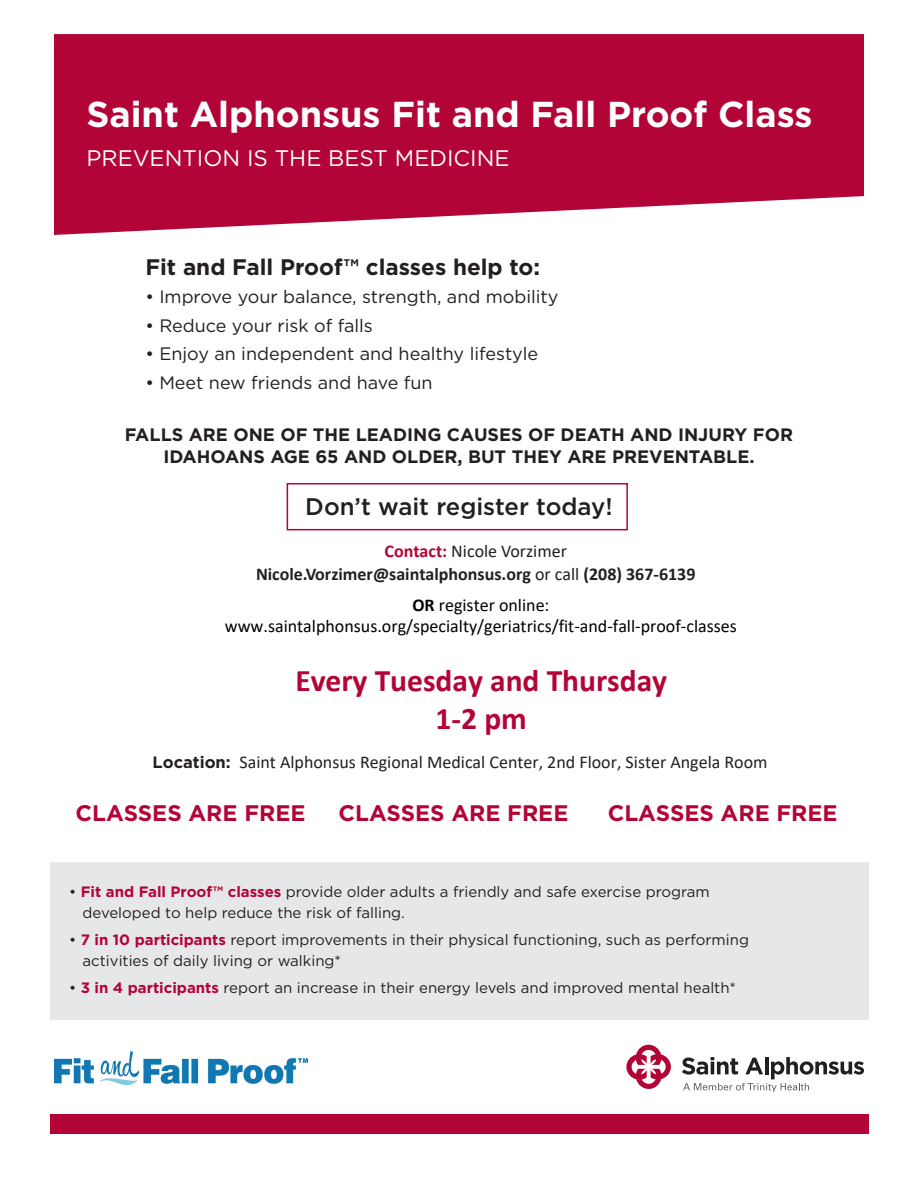
<style>
.page{position:relative;width:918px;height:1188px;background:#fff}
.page>*{position:absolute;margin:0;border:0;box-sizing:border-box;transform-origin:0 0}
.t1{font:700 36px "Gotham";color:#fff}
.t2{font:700 31.5px/38.2px "Calibri";color:#b30437;text-align:center}
.t3{font:500 24px "Gotham";color:#231f20}
.t4{font:700 22.5px "Gotham";color:#b30437}
.t5{font:700 22.5px "Gotham";color:#231f20}
.t6{font:22.5px "Gotham";color:#fff}
.t7{font:18px "Gotham";color:#231f20}
.t8{font:700 18px/21.6px "Gotham";color:#231f20;text-align:center}
.t9{font:18px/21.6px "Calibri";color:#000;text-align:center}
.t10{font:700 18px/23px "Calibri";color:#231f20;text-align:center}
.t11{font:18px "Calibri";color:#231f20}
.t12{font:15px/21px "Gotham";color:#231f20}
.s1{color:#b30437}
.s2{font-weight:400}
.s3{font-weight:700}
.s4{font-family:"Gotham";font-weight:700;font-size:16.5px}
.s5{font-weight:700;color:#b30437}
</style>
<div class="page">
<div style="left:50px;top:862px;width:818px;height:157px;background:#e6e7e9"></div>
<svg style="left:54px;top:34px;width:810px;height:201px;background:#ba1c4a"></svg>
<div style="left:50px;top:1115px;width:818px;height:19px;background:#b30437"></div>
<img style="left:54px;top:1052px;width:254px;height:32px">
<svg style="left:626px;top:1045px;width:45px;height:44px"></svg>
<svg style="left:682px;top:1057px;width:182px;height:35px"></svg>
<div style="left:287px;top:483px;width:341px;height:47px;border:2px solid #b30437"></div>
<p class="t1" style="left:86px;top:90px;width:728px">Saint Alphonsus Fit and Fall Proof Class</p>
<p class="t6" style="left:86px;top:143px;width:425px">PREVENTION IS THE BEST MEDICINE</p>
<p class="t5" style="left:145px;top:252px;width:396px">Fit and Fall Proof™ classes help to:</p>
<p class="t7" style="left:145px;top:285px;width:415px">• Improve your balance, strength, and mobility</p>
<p class="t7" style="left:145px;top:314px;width:229px">• Reduce your risk of falls</p>
<p class="t7" style="left:145px;top:342px;width:394px">• Enjoy an independent and healthy lifestyle</p>
<p class="t7" style="left:145px;top:371px;width:289px">• Meet new friends and have fun</p>
<p class="t8" style="left:125px;top:424px;width:670px">FALLS ARE ONE OF THE LEADING CAUSES OF DEATH AND INJURY FOR<br>IDAHOANS AGE 65 AND OLDER, BUT THEY ARE PREVENTABLE.</p>
<p class="t3" style="left:305px;top:491px;width:309px">Don’t wait register today!</p>
<p class="t10" style="left:256px;top:540px;width:441px"><span class="s1">Contact:</span> <span class="s2">Nicole Vorzimer<br></span>Nicole.Vorzimer@saintalphonsus.org <span class="s2">or call</span> (208) 367-6139</p>
<p class="t9" style="left:225px;top:594px;width:513px"><span class="s3">OR</span> register online: www.saintalphonsus.org/specialty/geriatrics/fit-and-fall-proof-classes</p>
<p class="t2" style="left:295px;top:661px;width:373px">Every Tuesday and Thursday<br>1-2 pm</p>
<p class="t11" style="left:153px;top:749px;width:617px"><span class="s4">Location:</span> Saint Alphonsus Regional Medical Center, 2nd Floor, Sister Angela Room</p>
<h3 class="t4" style="left:76px;top:798px;width:231px">CLASSES ARE FREE</h3>
<h3 class="t4" style="left:339px;top:798px;width:231px">CLASSES ARE FREE</h3>
<p class="t4" style="left:608px;top:798px;width:231px">CLASSES ARE FREE</p>
<p class="t12" style="left:83px;top:881px;width:629px;text-indent:-14px">• <span class="s5">Fit and Fall Proof™ classes</span> provide older adults a friendly and safe exercise program developed to help reduce the risk of falling.</p>
<p class="t12" style="left:83px;top:929px;width:668px;text-indent:-14px">• <span class="s5">7 in 10 participants</span> report improvements in their physical functioning, such as performing activities of daily living or walking*</p>
<p class="t12" style="left:69px;top:977px;width:668px">• <span class="s5">3 in 4 participants</span> report an increase in their energy levels and improved mental health*</p>
</div>
